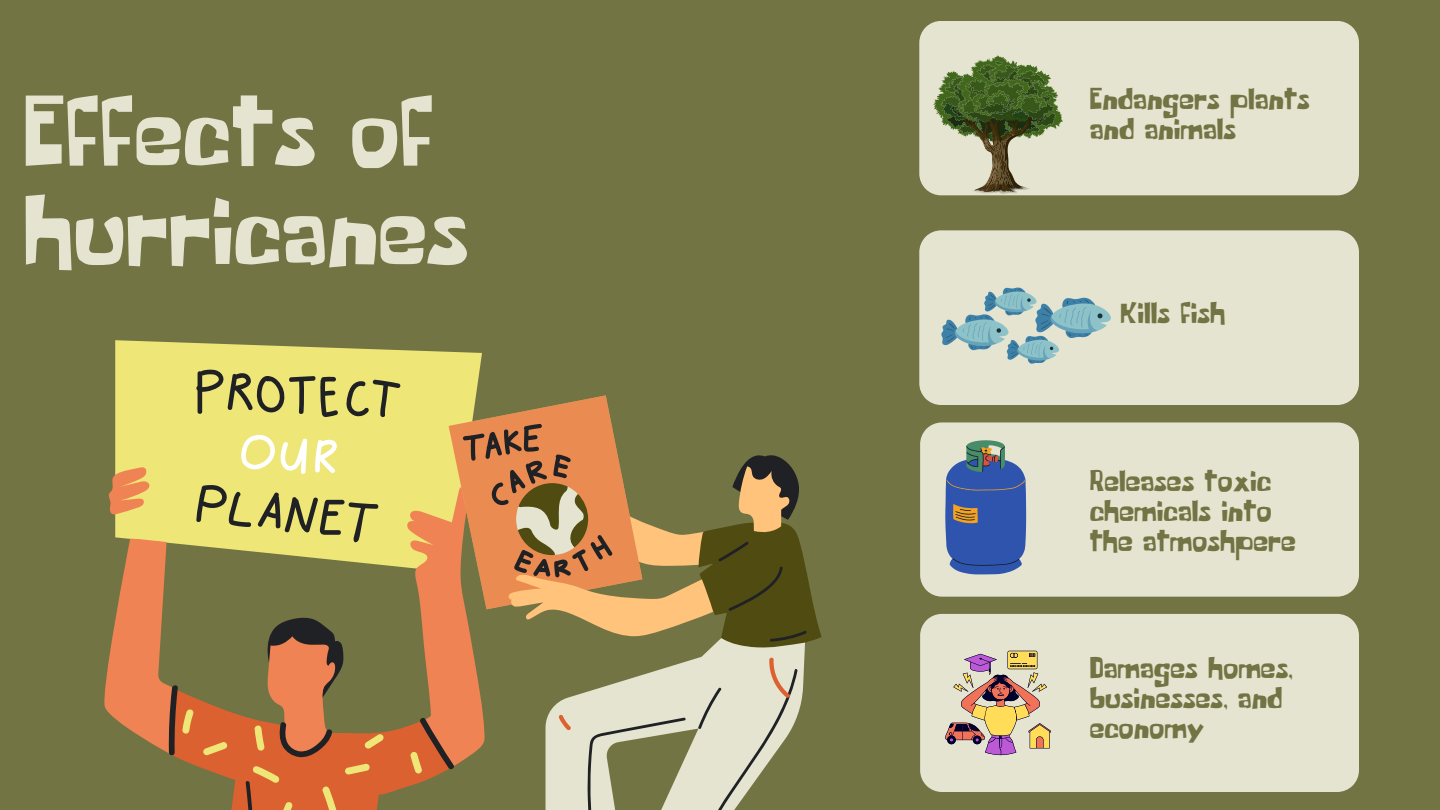
<style>
.page{position:relative;width:1440px;height:810px;background:#727444}
.page>*{position:absolute;margin:0;border:0;box-sizing:border-box;transform-origin:0 0}
.t1{font:100.5px/99px "Some Time Later";color:#e4e4d0}
.t2{font:30.5px/30px "Some Time Later";color:#727444}
.t3{font:30.4px/30px "Some Time Later";color:#727444}
</style>
<div class="page">
<div style="left:919px;top:21px;width:440px;height:174px;background:#e4e4d0"></div>
<div style="left:919px;top:230px;width:440px;height:175px;background:#e4e4d0"></div>
<div style="left:920px;top:422px;width:439px;height:175px;background:#e4e4d0"></div>
<svg style="left:115px;top:340px;width:367px;height:146px;background:#dbd46f"></svg>
<svg style="left:104px;top:486px;width:359px;height:276px;fill:#ef8354"></svg>
<svg style="left:169px;top:370px;width:291px;height:440px"></svg>
<svg style="left:108px;top:467px;width:42px;height:48px;background:#e39d5c"></svg>
<svg style="left:241px;top:433px;width:154px;height:377px"></svg>
<svg style="left:449px;top:395px;width:163px;height:214px"></svg>
<svg style="left:807px;top:575px;width:14px;height:67px"></svg>
<svg style="left:463px;top:424px;width:344px;height:386px"></svg>
<svg style="left:559px;top:715px;width:12px;height:15px"></svg>
<svg style="left:769px;top:657px;width:22px;height:42px"></svg>
<svg style="left:508px;top:466px;width:282px;height:171px"></svg>
<div style="left:920px;top:614px;width:439px;height:178px;background:#e4e4d0"></div>
<svg style="left:945px;top:651px;width:106px;height:104px;background:#c9af98"></svg>
<svg style="left:945px;top:440px;width:81px;height:134px;background:#546ea6"></svg>
<svg style="left:941px;top:287px;width:170px;height:77px;background:#b2cac6"></svg>
<svg style="left:933px;top:55px;width:130px;height:140px;background:#939e79"></svg>
<p class="t1" style="left:23px;top:96px;width:447px">Effects of hurricanes</p>
<p class="t2" style="left:1090px;top:88px;width:222px">Endangers plants and animals</p>
<p class="t2" style="left:1121px;top:302px;width:106px">Kills fish</p>
<p class="t3" style="left:1090px;top:470px;width:208px">Releases toxic chemicals into the atmoshpere</p>
<p class="t3" style="left:1090px;top:657px;width:205px">Damages homes, businesses, and economy</p>
</div>
